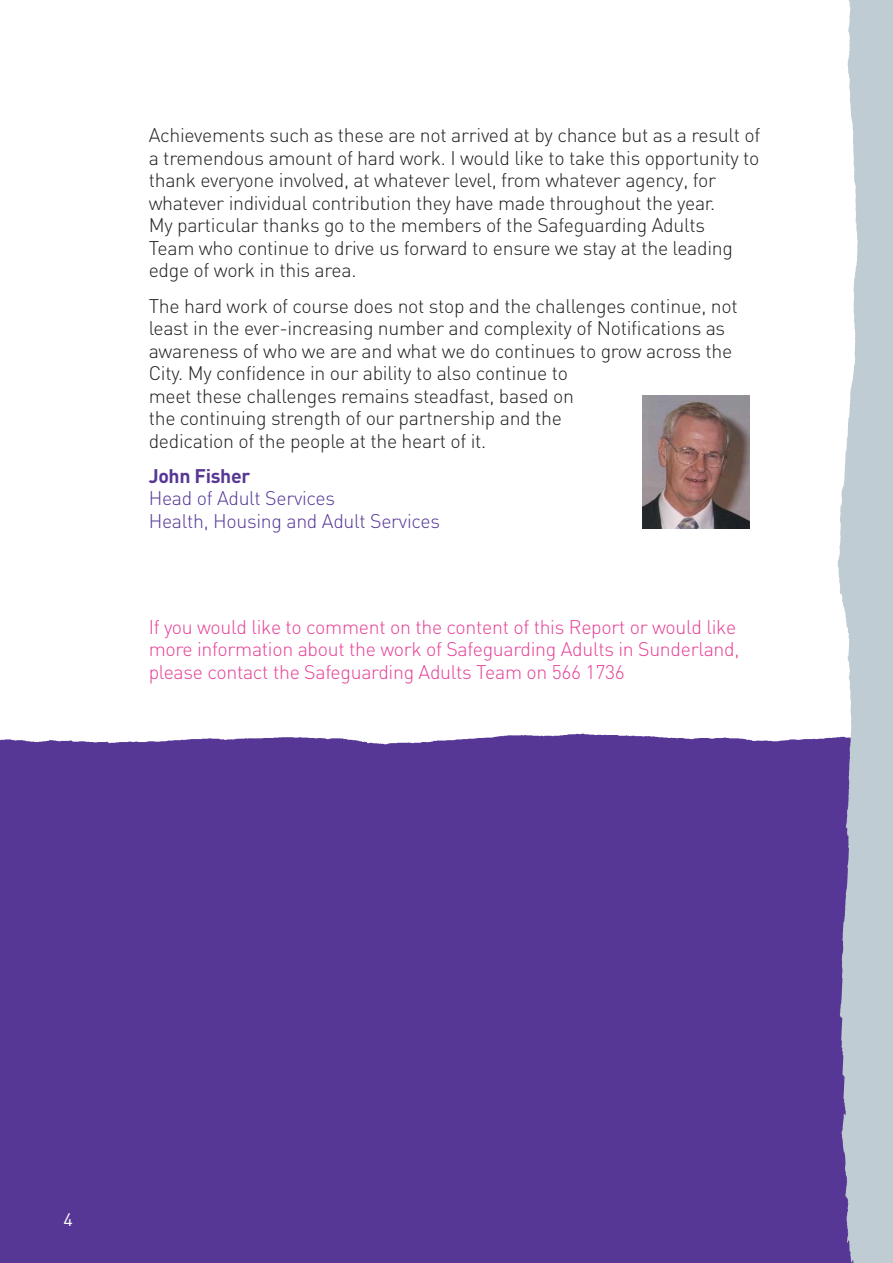
<style>
.page{position:relative;width:893px;height:1263px;background:#fff}
.page>*{position:absolute;margin:0;border:0;box-sizing:border-box;transform-origin:0 0}
.t1{font:300 19.5px/22.5px "DIN";letter-spacing:-.015em;color:#231f20}
.t2{font:300 19.5px/22.5px "DIN";letter-spacing:-.015em;color:#e64097}
.t3{font:300 19.5px/22.5px "DIN";letter-spacing:-.015em;color:#563795}
.t4{font:700 19.5px "DIN";letter-spacing:-.015em;color:#563795}
.t5{font:18px "DIN";color:#fff}
</style>
<div class="page">
<div style="left:0;top:723px;width:892px;height:540px;background:#563795"></div>
<img style="left:0;top:723px;width:808px;height:22px">
<img style="left:808px;top:0;width:84px;height:1263px">
<img style="left:643px;top:396px;width:106px;height:132px">
<p class="t1" style="left:149px;top:127px;width:613px">Achievements such as these are not arrived at by chance but as a result of a tremendous amount of hard work. I would like to take this opportunity to thank everyone involved, at whatever level, from whatever agency, for whatever individual contribution they have made throughout the year.<br>My particular thanks go to the members of the Safeguarding Adults<br>Team who continue to drive us forward to ensure we stay at the leading edge of work in this area.</p>
<p class="t1" style="left:149px;top:297px;width:590px">The hard work of course does not stop and the challenges continue, not least in the ever-increasing number and complexity of Notifications as awareness of who we are and what we do continues to grow across the City. My confidence in our ability to also continue to<br>meet these challenges remains steadfast, based on<br>the continuing strength of our partnership and the<br>dedication of the people at the heart of it.</p>
<p class="t4" style="left:149px;top:469px;width:103px">John Fisher</p>
<p class="t3" style="left:149px;top:490px;width:293px">Head of Adult Services<br>Health, Housing and Adult Services</p>
<p class="t2" style="left:149px;top:618px;width:592px">If you would like to comment on the content of this Report or would like more information about the work of Safeguarding Adults in Sunderland, please contact the Safeguarding Adults Team on 566 1736</p>
<p class="t5" style="left:64px;top:1213px;width:11px">4</p>
</div>
